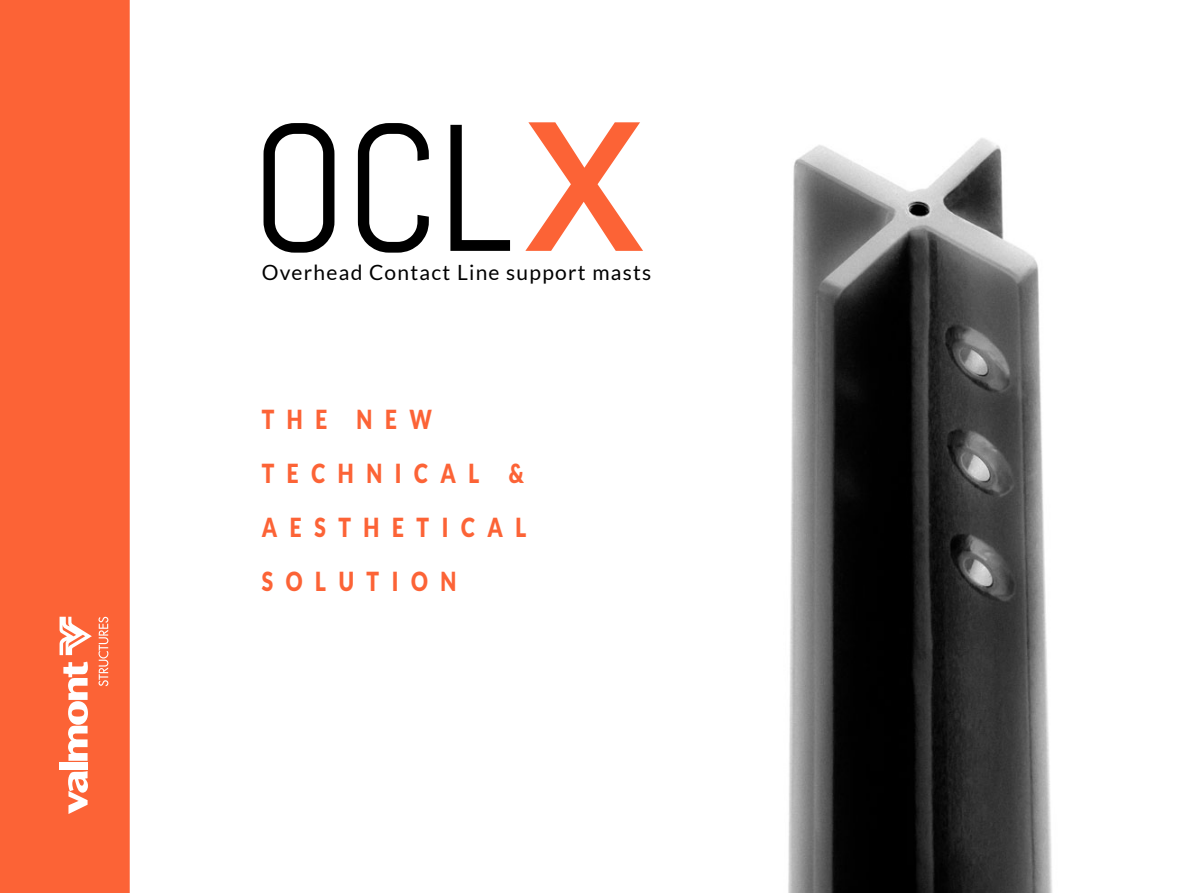
<style>
.page{position:relative;width:1191px;height:893px;background:#fff}
.page>*{position:absolute;margin:0;border:0;box-sizing:border-box;transform-origin:0 0}
.t1{font:180px "Abel";color:#000}
.t2{font:900 26.25px/54px "Lato";letter-spacing:.6em;color:#fc6336;scale:.8 1}
.t3{font:21px "Lato";letter-spacing:.06em;color:#000}
.s1{font-family:"Helvetica Neue";font-weight:500;color:#fc6336}
</style>
<div class="page">
<div style="left:0;top:0;width:130px;height:893px;background:#fc6336"></div>
<img style="left:788px;top:138px;width:264px;height:755px">
<svg style="left:60px;top:617px;width:32px;height:38px"></svg>
<svg style="left:68px;top:771px;width:20px;height:43px"></svg>
<div style="left:60px;top:762px;width:28px;height:8px;background:#fff"></div>
<svg style="left:63px;top:662px;width:25px;height:99px"></svg>
<svg style="left:98px;top:617px;width:10px;height:69px"></svg>
<h1 class="t1" style="left:251px;top:75px;width:393px">OCL<span class="s1">X</span></h1>
<p class="t3" style="left:262px;top:261px;width:391px">Overhead Contact Line support masts</p>
<p class="t2" style="left:262px;top:392px;width:332px">THE NEW<br>TECHNICAL &amp;<br>AESTHETICAL<br>SOLUTION</p>
</div>
